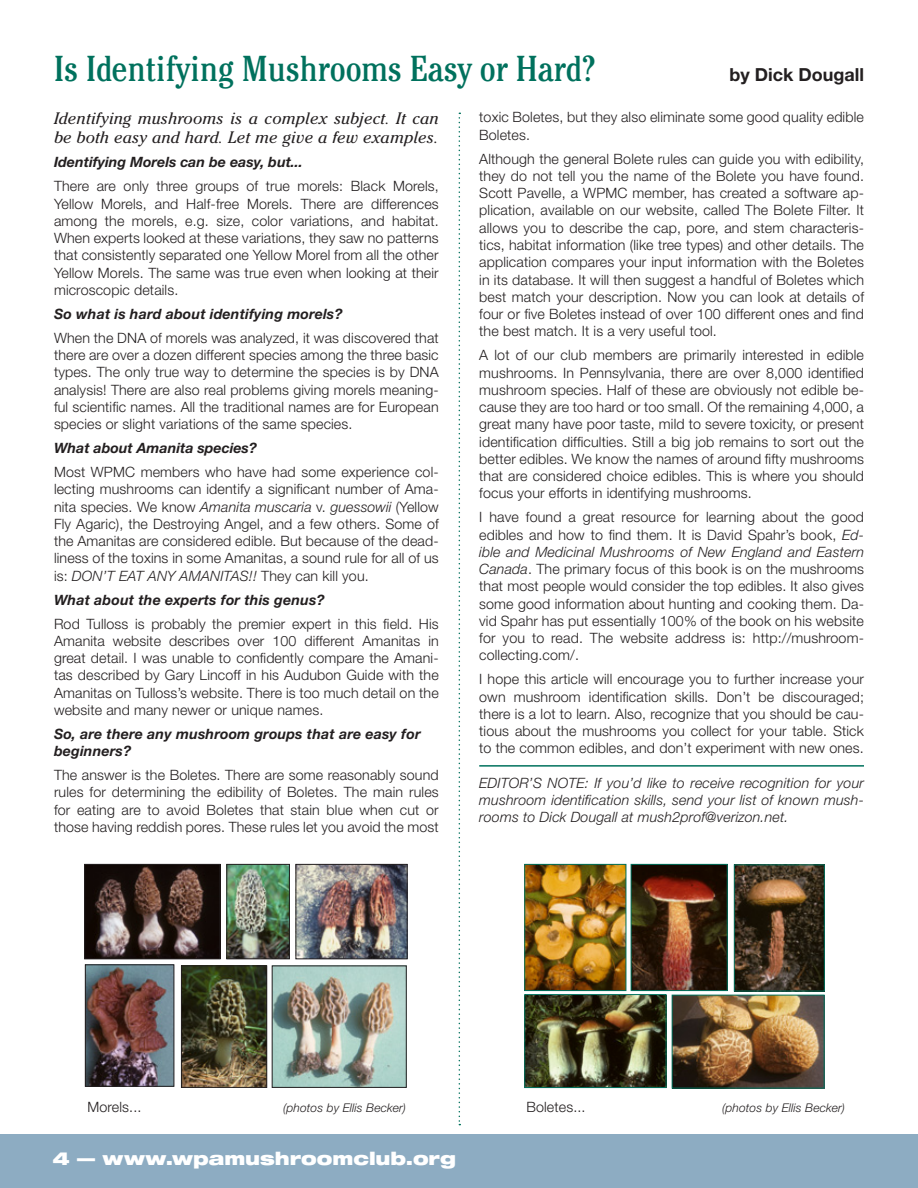
<style>
.page{position:relative;width:918px;height:1188px;background:#fff}
.page>*{position:absolute;margin:0;border:0;box-sizing:border-box;transform-origin:0 0}
.t1{font:condensed 36px "Cheltenham Std";color:#00715d}
.t2{font:900 expanded 18px "Helvetica Neue";color:#fff}
.t3{font:700 18px "Helvetica Neue";color:#231f20}
.t4{font:italic 16.5px/19.5px "Cheltenham Std";letter-spacing:.01em;color:#231f20}
.t5{font:300 14.25px/17.2px "Helvetica Neue";letter-spacing:.01em;color:#231f20;text-align:justify}
.t6{font:italic 700 14.25px/17.2px "Helvetica Neue";letter-spacing:.01em;color:#231f20}
.t7{font:italic 300 14.25px/17.2px "Helvetica Neue";letter-spacing:.01em;color:#231f20;text-align:justify}
.t8{font:italic 300 12px "Helvetica Neue";letter-spacing:.01em;color:#231f20}
.s1{font-style:italic}
</style>
<div class="page">
<div style="left:0;top:1134px;width:918px;height:54px;background:#8dacc2"></div>
<svg style="left:459px;top:113px;width:1px;height:1012px"></svg>
<hr style="left:479px;top:765px;width:385px;height:2px;background:#00715d">
<img style="left:86px;top:866px;width:132px;height:91px">
<div style="left:84px;top:864px;width:136px;height:95px;border:1px solid #231f20"></div>
<img style="left:87px;top:966px;width:85px;height:119px">
<div style="left:85px;top:964px;width:89px;height:123px;border:1px solid #231f20"></div>
<img style="left:183px;top:968px;width:82px;height:118px">
<div style="left:181px;top:966px;width:86px;height:122px;border:1px solid #231f20"></div>
<img style="left:274px;top:968px;width:131px;height:118px">
<div style="left:272px;top:966px;width:135px;height:122px;border:1px solid #231f20"></div>
<img style="left:298px;top:866px;width:108px;height:91px">
<div style="left:296px;top:864px;width:112px;height:95px;border:1px solid #231f20"></div>
<img style="left:228px;top:866px;width:60px;height:91px">
<div style="left:226px;top:864px;width:64px;height:95px;border:1px solid #231f20"></div>
<img style="left:526px;top:866px;width:98px;height:123px">
<div style="left:524px;top:864px;width:102px;height:127px;border:1px solid #00715d"></div>
<img style="left:633px;top:866px;width:93px;height:123px">
<div style="left:631px;top:864px;width:97px;height:127px;border:1px solid #00715d"></div>
<img style="left:736px;top:866px;width:87px;height:123px">
<div style="left:734px;top:864px;width:91px;height:127px;border:1px solid #00715d"></div>
<img style="left:674px;top:997px;width:149px;height:89px">
<div style="left:672px;top:995px;width:153px;height:93px;border:1px solid #00715d"></div>
<img style="left:526px;top:996px;width:138px;height:90px">
<div style="left:524px;top:994px;width:142px;height:94px;border:1px solid #00715d"></div>
<h1 class="t1" style="left:54px;top:47px;width:543px">Is Identifying Mushrooms Easy or Hard?</h1>
<p class="t3" style="left:729px;top:63px;width:136px">by Dick Dougall</p>
<p class="t4" style="left:54px;top:108px;width:386px">Identifying mushrooms is a complex subject. It can be both easy and hard. Let me give a few examples.</p>
<p class="t6" style="left:54px;top:153px;width:250px">Identifying Morels can be easy, but...</p>
<p class="t5" style="left:54px;top:177px;width:386px">There are only three groups of true morels: Black Morels, Yellow Morels, and Half-free Morels. There are differences among the morels, e.g. size, color variations, and habitat.<br>When experts looked at these variations, they saw no patterns that consistently separated one Yellow Morel from all the other Yellow Morels. The same was true even when looking at their microscopic details.</p>
<p class="t6" style="left:54px;top:305px;width:290px">So what is hard about identifying morels?</p>
<p class="t5" style="left:54px;top:329px;width:386px">When the DNA of morels was analyzed, it was discovered that there are over a dozen different species among the three basic types. The only true way to determine the species is by DNA analysis! There are also real problems giving morels meaning&shy;ful scientific names. All the traditional names are for European species or slight variations of the same species.</p>
<p class="t6" style="left:54px;top:439px;width:205px">What about Amanita species?</p>
<p class="t5" style="left:54px;top:463px;width:386px">Most WPMC members who have had some experience col&shy;lecting mushrooms can identify a significant number of Ama&shy;nita species. We know <span class="s1">Amanita muscaria</span> v. <span class="s1">guessowii</span> (Yellow Fly Agaric), the Destroying Angel, and a few others. Some of the Amanitas are considered edible. But because of the dead&shy;liness of the toxins in some Amanitas, a sound rule for all of us is: <span class="s1">DON’T EAT ANY AMANITAS!!</span> They can kill you.</p>
<p class="t6" style="left:54px;top:591px;width:272px">What about the experts for this genus?</p>
<p class="t5" style="left:54px;top:615px;width:386px">Rod Tulloss is probably the premier expert in this field. His Amanita website describes over 100 different Amanitas in great detail. I was unable to confidently compare the Amani&shy;tas described by Gary Lincoff in his Audubon Guide with the Amanitas on Tulloss’s website. There is too much detail on the website and many newer or unique names.</p>
<p class="t6" style="left:54px;top:725px;width:368px">So, are there any mushroom groups that are easy for beginners?</p>
<p class="t5" style="left:54px;top:766px;width:386px">The answer is the Boletes. There are some reasonably sound rules for determining the edibility of Boletes. The main rules for eating are to avoid Boletes that stain blue when cut or those having reddish pores. These rules let you avoid the most</p>
<p class="t5" style="left:479px;top:108px;width:386px">toxic Boletes, but they also eliminate some good quality edible<br>Boletes.</p>
<p class="t5" style="left:479px;top:150px;width:386px">Although the general Bolete rules can guide you with edibility, they do not tell you the name of the Bolete you have found.<br>Scott Pavelle, a WPMC member, has created a software ap&shy;plication, available on our website, called The Bolete Filter. It allows you to describe the cap, pore, and stem characteris&shy;tics, habitat information (like tree types) and other details. The application compares your input information with the Boletes in its database. It will then suggest a handful of Boletes which best match your description. Now you can look at details of four or five Boletes instead of over 100 different ones and find the best match. It is a very useful tool.</p>
<p class="t5" style="left:479px;top:346px;width:386px">A lot of our club members are primarily interested in edible mushrooms. In Pennsylvania, there are over 8,000 identified mushroom species. Half of these are obviously not edible be&shy;cause they are too hard or too small. Of the remaining 4,000, a great many have poor taste, mild to severe toxicity, or present identification difficulties. Still a big job remains to sort out the better edibles. We know the names of around fifty mushrooms that are considered choice edibles. This is where you should focus your efforts in identifying mushrooms.</p>
<p class="t5" style="left:479px;top:508px;width:386px">I have found a great resource for learning about the good edibles and how to find them. It is David Spahr’s book, <span class="s1">Ed&shy;ible and Medicinal Mushrooms of New England and Eastern Canada</span>. The primary focus of this book is on the mushrooms that most people would consider the top edibles. It also gives some good information about hunting and cooking them. Da&shy;vid Spahr has put essentially 100% of the book on his website for you to read. The website address is: http://mushroom&shy;collecting.com/.</p>
<p class="t5" style="left:479px;top:670px;width:386px">I hope this article will encourage you to further increase your own mushroom identification skills. Don’t be discouraged; there is a lot to learn. Also, recognize that you should be cau&shy;tious about the mushrooms you collect for your table. Stick to the common edibles, and don’t experiment with new ones.</p>
<p class="t7" style="left:479px;top:774px;width:18px">Edito</p>
<p class="t7" style="left:520px;top:774px;width:49px">r’s Note</p>
<p class="t7" style="left:479px;top:774px;width:387px;text-indent:106px">: If you’d like to receive recognition for your mushroom identification skills, send your list of known mush&shy;rooms to Dick Dougall at mush2prof@verizon.net.</p>
<p class="t5" style="left:87px;top:1098px;width:55px">Morels...</p>
<p class="t8" style="left:283px;top:1100px;width:124px">(photos by Ellis Becker)</p>
<p class="t5" style="left:526px;top:1098px;width:61px">Boletes...</p>
<p class="t8" style="left:722px;top:1100px;width:124px">(photos by Ellis Becker)</p>
<p class="t2" style="left:52px;top:1147px;width:405px">4 — www.wpamushroomclub.org</p>
</div>
